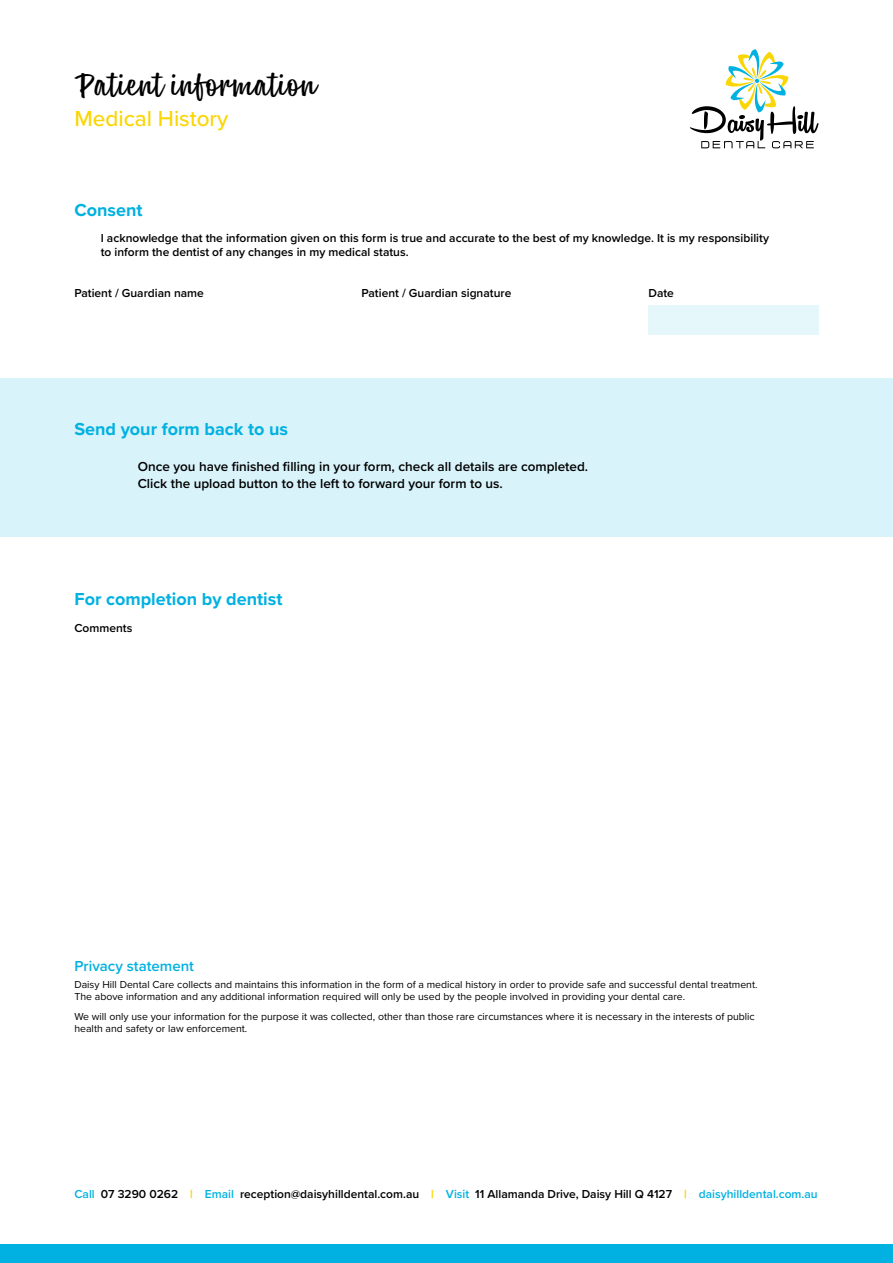
<style>
.page{position:relative;width:893px;height:1263px;background:#fff}
.page>*{position:absolute;margin:0;border:0;box-sizing:border-box;transform-origin:0 0}
.t1{font:31.2px "Lemonado Script Smooth";color:#000}
.t2{font:500 22.5px "Proxima Nova";color:#fad604}
.t3{font:700 18px "Proxima Nova";color:#00b1e1}
.t4{font:600 15px "Proxima Nova";color:#00b1e1}
.t5{font:600 13.5px/16.5px "Proxima Nova";color:#000}
.t6{font:600 12px/13.5px "Proxima Nova";color:#000}
.t7{font:10.5px/12px "Proxima Nova";color:#000}
.s1{color:#00b1e1}
.s2{font-family:"Proxima Nova Extrabld";font-weight:400;color:#fad604}
</style>
<div class="page">
<div style="left:0;top:1244px;width:893px;height:19px;background:#00b1e1"></div>
<svg style="left:690px;top:49px;width:129px;height:99px"></svg>
<div style="left:0;top:378px;width:893px;height:159px;background:#d9f3fa"></div>
<div style="left:648px;top:305px;width:171px;height:30px;background:#e6f7fc"></div>
<h1 class="t1" style="left:74px;top:65px;width:242px">Patient information</h1>
<h2 class="t2" style="left:74px;top:102px;width:155px">Medical History</h2>
<h3 class="t3" style="left:74px;top:196px;width:70px">Consent</h3>
<p class="t6" style="left:101px;top:231px;width:670px">I acknowledge that the information given on this form is true and accurate to the best of my knowledge. It is my responsibility to inform the dentist of any changes in my medical status.</p>
<p class="t6" style="left:74px;top:286px;width:131px">Patient / Guardian name</p>
<h3 class="t3" style="left:74px;top:416px;width:215px">Send your form back to us</h3>
<p class="t6" style="left:361px;top:286px;width:151px">Patient / Guardian signature</p>
<p class="t6" style="left:648px;top:286px;width:27px">Date</p>
<p class="t5" style="left:138px;top:458px;width:452px">Once you have finished filling in your form, check all details are completed.<br>Click the upload button to the left to forward your form to us.</p>
<h3 class="t3" style="left:74px;top:586px;width:210px">For completion by dentist</h3>
<p class="t6" style="left:74px;top:621px;width:60px">Comments</p>
<h3 class="t4" style="left:74px;top:955px;width:121px">Privacy statement</h3>
<p class="t7" style="left:74px;top:978px;width:685px">Daisy Hill Dental Care collects and maintains this information in the form of a medical history in order to provide safe and successful dental treatment.<br>The above information and any additional information required will only be used by the people involved in providing your dental care.</p>
<p class="t7" style="left:74px;top:1010px;width:682px">We will only use your information for the purpose it was collected, other than those rare circumstances where it is necessary in the interests of public health and safety or law enforcement.</p>
<p class="t6" style="left:74px;top:1187px;width:745px"><span class="s1">Call</span> 07 3290 0262 <span class="s2">|</span> <span class="s1">Email</span> reception@daisyhilldental.com.au <span class="s2">|</span> <span class="s1">Visit</span> 11 Allamanda Drive, Daisy Hill Q 4127 <span class="s2">|</span> <span class="s1">daisyhilldental.com.au</span></p>
</div>
